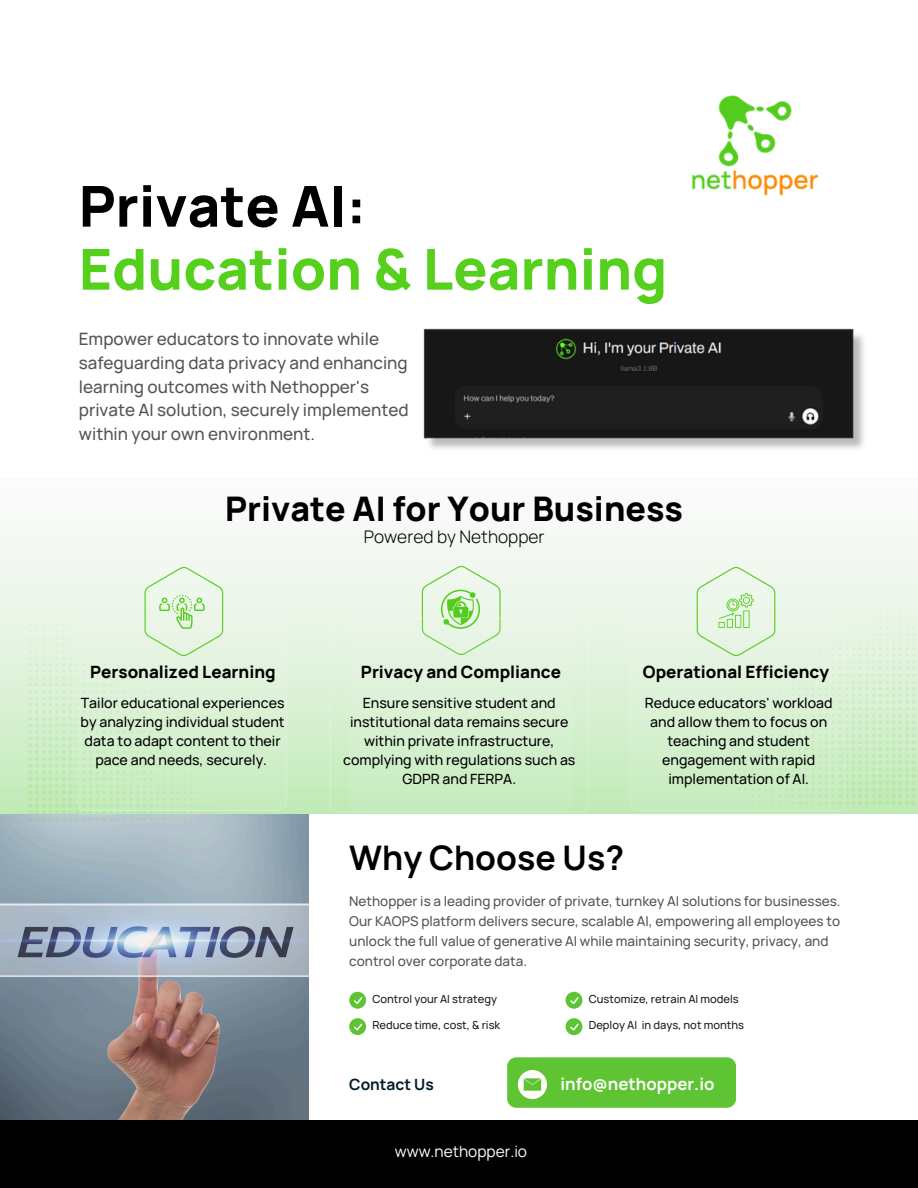
<style>
.page{position:relative;width:918px;height:1188px;background:#fff}
.page>*{position:absolute;margin:0;border:0;box-sizing:border-box;transform-origin:0 0}
.t1{font:800 56.4px/63px "Manrope";color:#54d01d}
.t2{font:800 33.9px "Manrope";color:#000}
.t3{font:700 33.9px "Manrope";color:#000}
.t4{font:300 17.4px "Manrope";color:#000}
.t5{font:500 16.95px/23.7px "Manrope";color:#545454}
.t6{font:800 16.95px "Manrope";color:#000}
.t7{font:700 16.8px "Manrope";color:#fff}
.t8{font:15.45px "Manrope";color:#fff}
.t9{font:700 15.45px "Manrope";color:#001c27}
.t10{font:500 14.1px/19.2px "Manrope";color:#000;text-align:center}
.t11{font:500 13.5px/20.2px "Manrope";color:#545454}
.t12{font:500 11.1px "Manrope";color:#151d1f}
.s1{color:#000}
</style>
<div class="page">
<div style="left:0;top:479px;width:918px;height:335px;background:linear-gradient(to bottom,#fffcff,#c4ebbb)"></div>
<img style="left:0;top:814px;width:309px;height:307px">
<div style="left:0;top:1121px;width:918px;height:67px;background:#000"></div>
<svg style="left:349px;top:992px;width:17px;height:17px"></svg>
<svg style="left:566px;top:992px;width:16px;height:17px"></svg>
<svg style="left:349px;top:1018px;width:17px;height:17px"></svg>
<svg style="left:566px;top:1018px;width:16px;height:17px"></svg>
<svg style="left:330px;top:618px;width:258px;height:195px;background:#d7f0d1"></svg>
<svg style="left:422px;top:566px;width:79px;height:89px;background:#d8f0cf"></svg>
<svg style="left:28px;top:567px;width:259px;height:255px;background:#d9efd4"></svg>
<svg style="left:629px;top:567px;width:287px;height:244px;background:#daf1d5"></svg>
<img style="left:692px;top:95px;width:126px;height:101px">
<div style="left:507px;top:1057px;width:229px;height:51px;background:#5fc433;border-radius:9px"></div>
<svg style="left:518px;top:1070px;width:29px;height:29px"></svg>
<img style="left:423px;top:329px;width:441px;height:120px">
<p class="t1" style="left:79px;top:174px;width:590px"><span class="s1">Private AI:<br></span>Education &amp; Learning</p>
<h6 class="t5" style="left:79px;top:327px;width:331px">Empower educators to innovate while safeguarding data privacy and enhancing learning outcomes with Nethopper's private AI solution, securely implemented within your own environment.</h6>
<p class="t2" style="left:225px;top:485px;width:459px">Private AI for Your Business</p>
<p class="t4" style="left:364px;top:524px;width:182px">Powered by Nethopper</p>
<h6 class="t6" style="left:90px;top:659px;width:187px">Personalized Learning</h6>
<h4 class="t10" style="left:81px;top:693px;width:206px">Tailor educational experiences by analyzing individual student data to adapt content to their pace and needs, securely.</h4>
<h3 class="t6" style="left:361px;top:659px;width:202px">Privacy and Compliance</h3>
<p class="t10" style="left:343px;top:693px;width:234px">Ensure sensitive student and institutional data remains secure within private infrastructure, complying with regulations such as<br>GDPR and FERPA.</p>
<h4 class="t6" style="left:643px;top:659px;width:188px">Operational Efficiency</h4>
<h1 class="t10" style="left:645px;top:693px;width:189px">Reduce educators' workload and allow them to focus on teaching and student engagement with rapid implementation of AI.</h1>
<h4 class="t3" style="left:349px;top:834px;width:276px">Why Choose Us?</h4>
<h6 class="t11" style="left:349px;top:890px;width:493px">Nethopper is a leading provider of private, turnkey AI solutions for businesses.<br>Our KAOPS platform delivers secure, scalable AI, empowering all employees to unlock the full value of generative AI while maintaining security, privacy, and control over corporate data.</h6>
<p class="t12" style="left:373px;top:991px;width:126px">Control your AI strategy</p>
<p class="t12" style="left:589px;top:991px;width:151px">Customize, retrain AI models</p>
<h4 class="t12" style="left:373px;top:1017px;width:129px">Reduce time, cost, &amp; risk</h4>
<h6 class="t12" style="left:589px;top:1017px;width:157px">Deploy AI in days, not months</h6>
<p class="t9" style="left:349px;top:1073px;width:86px">Contact Us</p>
<p class="t8" style="left:395px;top:1140px;width:134px">www.nethopper.io</p>
<h2 class="t7" style="left:561px;top:1072px;width:155px">info@nethopper.io</h2>
</div>
